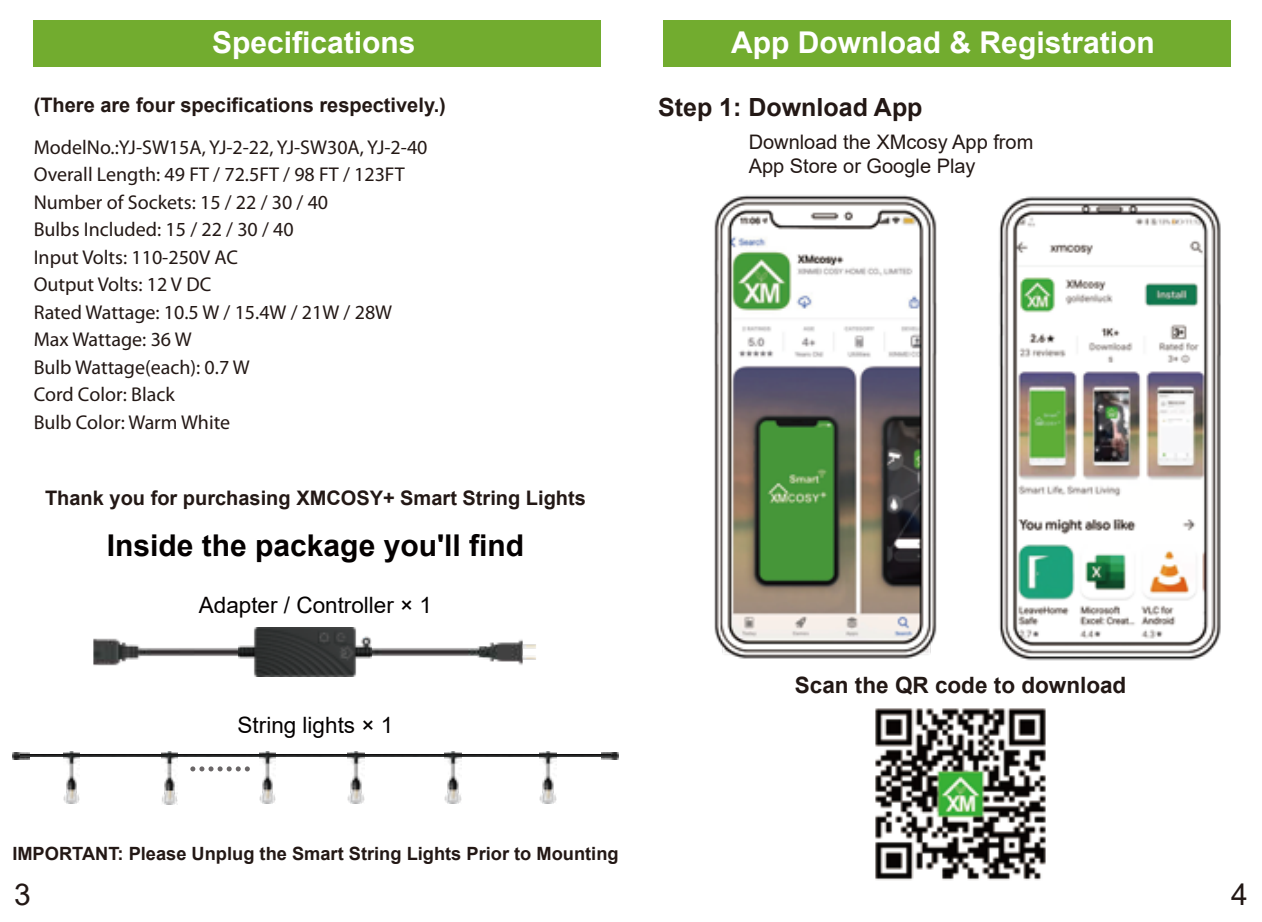
<style>
.page{position:relative;width:1262px;height:922px;background:#fff}
.page>*{position:absolute;margin:0;border:0;box-sizing:border-box;transform-origin:0 0}
.t1{font:700 30px "Arial";color:#fff}
.t2{font:700 30px "Arial";color:#040000}
.t3{font:30px "Arial";color:#221815}
.t4{font:700 25px "Arial";color:#231815}
.t5{font:22.5px "Arial";color:#040000}
.t6{font:700 22.5px "Arial";color:#221815}
.t7{font:20px/27.5px "Myriad Pro";color:#231815}
.t8{font:700 20px "Arial";color:#231815}
.t9{font:20px/24px "Arial";color:#231815}
.t10{font:700 18.25px "Arial";color:#231815}
</style>
<div class="page">
<div style="left:34px;top:20px;width:567px;height:46px;background:#72ac2f"></div>
<img style="left:875px;top:708px;width:171px;height:173px">
<img style="left:714px;top:195px;width:223px;height:464px">
<img style="left:999px;top:196px;width:222px;height:465px">
<div style="left:663px;top:20px;width:567px;height:46px;background:#72ac2f"></div>
<img style="left:12px;top:752px;width:17px;height:7px">
<img style="left:601px;top:752px;width:18px;height:7px">
<svg style="left:190px;top:766px;width:60px;height:5px"></svg>
<img style="left:21px;top:754px;width:589px;height:2px">
<img style="left:161px;top:751px;width:17px;height:53px">
<img style="left:63px;top:751px;width:17px;height:52px">
<img style="left:259px;top:751px;width:17px;height:52px">
<img style="left:445px;top:751px;width:16px;height:52px">
<img style="left:347px;top:751px;width:17px;height:52px">
<img style="left:539px;top:751px;width:17px;height:52px">
<img style="left:93px;top:638px;width:443px;height:28px">
<img style="left:239px;top:627px;width:132px;height:49px">
<h1 class="t1" style="left:212px;top:21px;width:205px">Specifications</h1>
<p class="t8" style="left:34px;top:90px;width:414px">(There are four specifications respectively.)</p>
<p class="t7" style="left:34px;top:133px;width:395px">ModelNo.:YJ-SW15A, YJ-2-22, YJ-SW30A, YJ-2-40<br>Overall Length: 49 FT / 72.5FT / 98 FT / 123FT<br>Number of Sockets: 15 / 22 / 30 / 40<br>Bulbs Included: 15 / 22 / 30 / 40<br>Input Volts: 110-250V AC<br>Output Volts: 12 V DC<br>Rated Wattage: 10.5 W / 15.4W / 21W / 28W<br>Max Wattage: 36 W<br>Bulb Wattage(each): 0.7 W<br>Cord Color: Black<br>Bulb Color: Warm White</p>
<p class="t8" style="left:45px;top:484px;width:542px">Thank you for purchasing XMCOSY+ Smart String Lights</p>
<h1 class="t2" style="left:107px;top:524px;width:419px">Inside the package you'll find</h1>
<p class="t5" style="left:199px;top:589px;width:235px">Adapter / Controller × 1</p>
<p class="t5" style="left:237px;top:709px;width:157px">String lights × 1</p>
<h1 class="t1" style="left:731px;top:21px;width:425px">App Download &amp; Registration</h1>
<p class="t4" style="left:658px;top:89px;width:266px">Step 1: Download App</p>
<p class="t9" style="left:748px;top:129px;width:286px">Download the XMcosy App from<br>App Store or Google Play</p>
<p class="t6" style="left:795px;top:669px;width:333px">Scan the QR code to download</p>
<p class="t10" style="left:12px;top:840px;width:608px">IMPORTANT: Please Unplug the Smart String Lights Prior to Mounting</p>
<h1 class="t3" style="left:14px;top:873px;width:18px">3</h1>
<h1 class="t3" style="left:1231px;top:873px;width:18px">4</h1>
</div>
